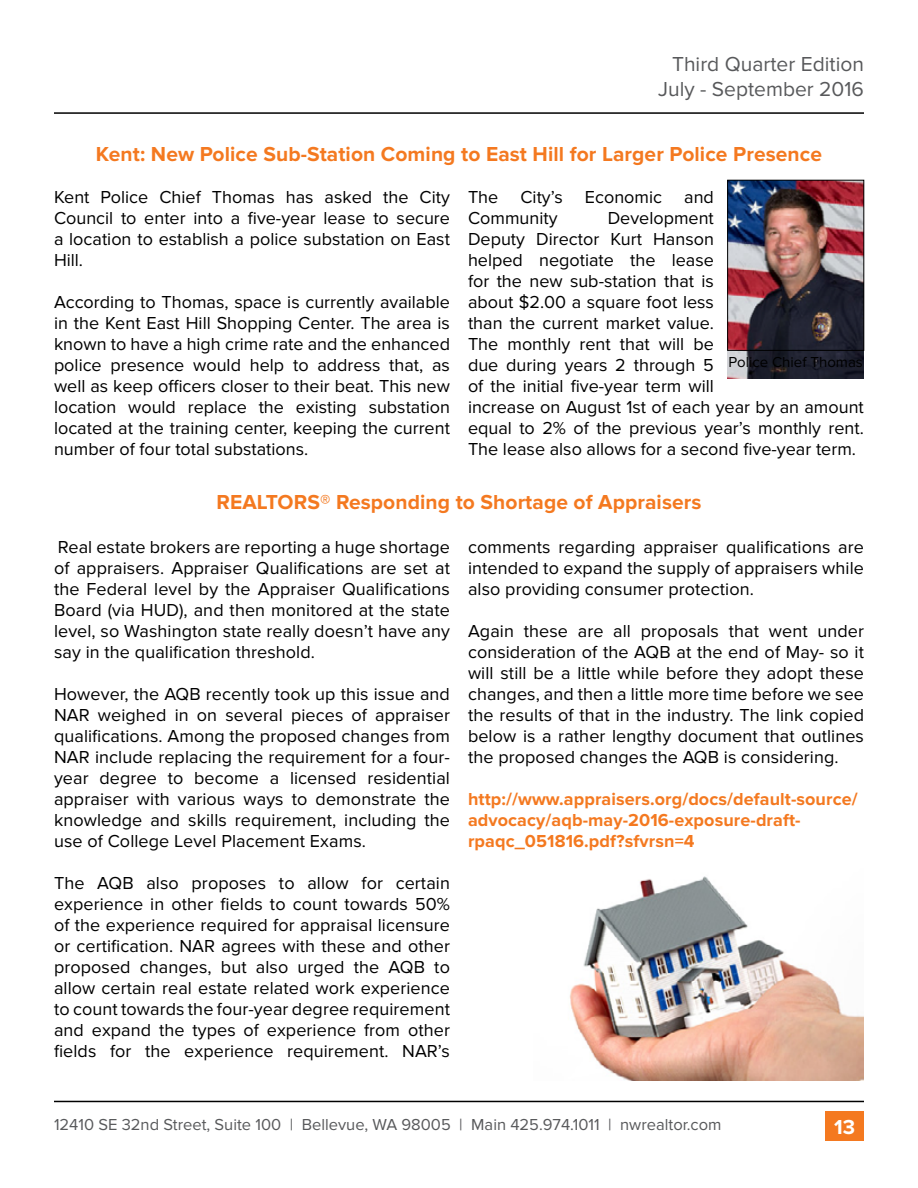
<style>
.page{position:relative;width:918px;height:1188px;background:#fff}
.page>*{position:absolute;margin:0;border:0;box-sizing:border-box;transform-origin:0 0}
.t1{font:700 21px "Proxima Nova";letter-spacing:.005em;color:#f47920}
.t2{font:21px/25.2px "Proxima Nova";color:#58595b;text-align:right}
.t3{font:700 21px "Proxima Nova";color:#fff}
.t4{font:18px/21px "Proxima Nova";color:#000;text-align:justify}
.t5{font:700 18px/21px "Proxima Nova";letter-spacing:.005em;color:#f47920}
.t6{font:16.5px "Proxima Nova";color:#58595b}
.t7{font:15px "Proxima Nova";color:#000}
</style>
<div class="page">
<hr style="left:54px;top:1101px;width:810px;height:1px;background:#000">
<div style="left:825px;top:1111px;width:39px;height:29px;background:#f47920"></div>
<hr style="left:54px;top:112px;width:810px;height:2px;background:#000">
<img style="left:570px;top:876px;width:294px;height:205px">
<img style="left:728px;top:182px;width:136px;height:197px">
<div style="left:727px;top:180px;width:137px;height:171px;border:1px solid #000"></div>
<p class="t2" style="left:658px;top:52px;width:207px">Third Quarter Edition<br>July - September 2016</p>
<p class="t1" style="left:96px;top:142px;width:728px">Kent: New Police Sub-Station Coming to East Hill for Larger Police Presence</p>
<p class="t4" style="left:54px;top:187px;width:398px">Kent Police Chief Thomas has asked the City Council to enter into a five-year lease to secure a location to establish a police substation on East Hill.</p>
<p class="t4" style="left:54px;top:292px;width:398px">According to Thomas, space is currently available in the Kent East Hill Shopping Center. The area is known to have a high crime rate and the enhanced police presence would help to address that, as well as keep officers closer to their beat. This new location would replace the existing substation located at the training center, keeping the current number of four total substations.</p>
<p class="t4" style="left:468px;top:187px;width:247px">The City’s Economic and<br>Community</p>
<p class="t4" style="left:468px;top:208px;width:397px;text-align:left;text-indent:140px">Development<br>Deputy Director Kurt Hanson<br>helped negotiate the lease<br>for the new sub-station that is<br>about $2.00 a square foot less<br>than the current market value.<br>The monthly rent that will be<br>due during years 2 through 5<br>of the initial five-year term will<br>increase on August 1st of each year by an amount equal to 2% of the previous year’s monthly rent.<br>The lease also allows for a second five-year term.</p>
<p class="t1" style="left:216px;top:490px;width:487px">REALTORS® Responding to Shortage of Appraisers</p>
<p class="t4" style="left:54px;top:537px;width:398px">Real estate brokers are reporting a huge shortage of appraisers. Appraiser Qualifications are set at the Federal level by the Appraiser Qualifications Board (via HUD), and then monitored at the state level, so Washington state really doesn’t have any say in the qualification threshold.</p>
<p class="t4" style="left:54px;top:684px;width:398px">However, the AQB recently took up this issue and NAR weighed in on several pieces of appraiser qualifications. Among the proposed changes from NAR include replacing the requirement for a four&shy;year degree to become a licensed residential appraiser with various ways to demonstrate the knowledge and skills requirement, including the use of College Level Placement Exams.</p>
<p class="t4" style="left:54px;top:873px;width:398px">The AQB also proposes to allow for certain experience in other fields to count towards 50% of the experience required for appraisal licensure or certification. NAR agrees with these and other proposed changes, but also urged the AQB to allow certain real estate related work experience to count towards the four-year degree requirement and expand the types of experience from other fields for the experience requirement. NAR’s</p>
<p class="t7" style="left:728px;top:354px;width:136px">Police Chief Thomas</p>
<p class="t4" style="left:468px;top:537px;width:398px">comments regarding appraiser qualifications are intended to expand the supply of appraisers while also providing consumer protection.</p>
<p class="t4" style="left:468px;top:621px;width:398px">Again these are all proposals that went under consideration of the AQB at the end of May- so it will still be a little while before they adopt these changes, and then a little more time before we see the results of that in the industry. The link copied below is a rather lengthy document that outlines the proposed changes the AQB is considering.</p>
<p class="t5" style="left:468px;top:790px;width:391px">http://www.appraisers.org/docs/default-source/ advocacy/aqb-may-2016-exposure-draft&shy;rpaqc_051816.pdf?sfvrsn=4</p>
<p class="t6" style="left:54px;top:1115px;width:669px">12410 SE 32nd Street, Suite 100 | Bellevue, WA 98005 | Main 425.974.1011 | nwrealtor.com</p>
<p class="t3" style="left:834px;top:1115px;width:22px">13</p>
</div>
